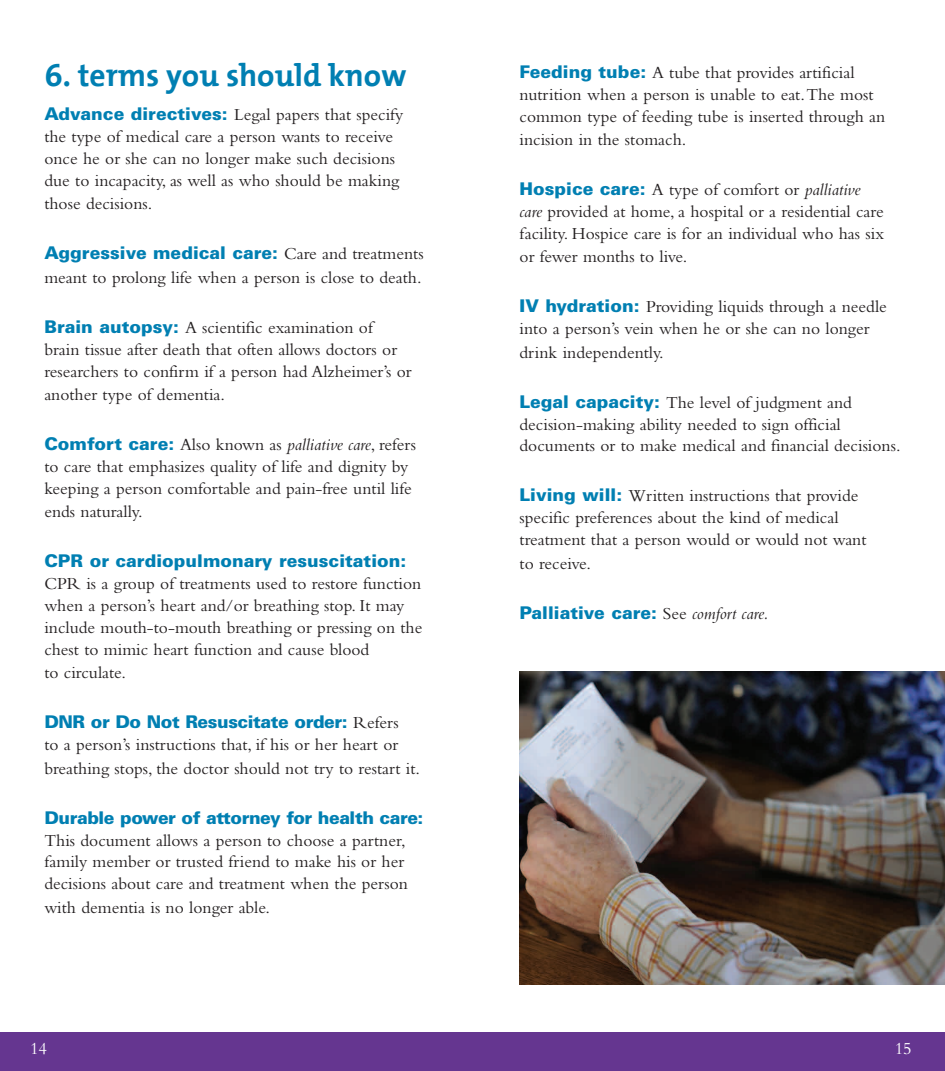
<style>
.page{position:relative;width:945px;height:1071px;background:#fff}
.page>*{position:absolute;margin:0;border:0;box-sizing:border-box;transform-origin:0 0}
.t1{font:31.5px "alzheimer'sassociation";color:#007fb2}
.t2{font:17.5px/21.9px "Bembo Std";color:#231f20}
.t3{font:900 17.5px "Univers LT Std";color:#007fb2}
.t4{font:900 17.5px "Univers LT Std";letter-spacing:-.025em;color:#007fb2}
.t5{font:17.5px "Bembo";color:#fff}
.s1{font-family:"Univers LT Std";font-weight:900;color:#007fb2}
.s2{font-family:"Bembo Std";font-weight:400;color:#231f20}
.s3{font-style:italic}
.s4{font-family:"Bembo Std";font-weight:400;font-style:italic;color:#231f20}
</style>
<div class="page">
<img style="left:520px;top:672px;width:425px;height:312px">
<div style="left:0;top:1033px;width:945px;height:38px;background:#653690"></div>
<h1 class="t1" style="left:44px;top:49px;width:364px">6. terms you should know</h1>
<p class="t2" style="left:44px;top:103px;width:360px"><span class="s1">Advance directives:</span> Legal papers that specify the type of medical care a person wants to receive once he or she can no longer make such decisions due to incapacity, as well as who should be making</p>
<p class="t2" style="left:44px;top:193px;width:109px">those decisions.</p>
<p class="t3" style="left:44px;top:242px;width:381px">Aggressive medical care: <span class="s2">Care and treatments</span></p>
<p class="t2" style="left:44px;top:266px;width:379px">meant to prolong life when a person is close to death.</p>
<p class="t2" style="left:44px;top:316px;width:369px"><span class="s1">Brain autopsy:</span> A scientific examination of brain tissue after death that often allows doctors or researchers to confirm if a person had Alzheimer’s or</p>
<p class="t2" style="left:44px;top:383px;width:182px">another type of dementia.</p>
<p class="t2" style="left:44px;top:433px;width:373px"><span class="s1">Comfort care:</span> Also known as <span class="s3">palliative care</span>, refers to care that emphasizes quality of life and dignity by keeping a person comfortable and pain-free until life</p>
<p class="t2" style="left:44px;top:501px;width:100px">ends naturally.</p>
<p class="t3" style="left:44px;top:550px;width:364px">CPR or cardiopulmonary resuscitation:</p>
<p class="t2" style="left:44px;top:572px;width:380px">CPR is a group of treatments used to restore function when a person’s heart and/or breathing stop. It may include mouth-to-mouth breathing or pressing on the chest to mimic heart function and cause blood</p>
<p class="t2" style="left:44px;top:662px;width:83px">to circulate.</p>
<p class="t4" style="left:44px;top:711px;width:356px">DNR or Do Not Resuscitate order: <span class="s2">Refers</span></p>
<p class="t2" style="left:44px;top:733px;width:377px;line-height:23.6px">to a person’s instructions that, if his or her heart or breathing stops, the doctor should not try to restart it.</p>
<p class="t4" style="left:44px;top:806px;width:381px">Durable power of attorney for health care:</p>
<p class="t2" style="left:44px;top:829px;width:365px">This document allows a person to choose a partner, family member or trusted friend to make his or her decisions about care and treatment when the person</p>
<p class="t2" style="left:44px;top:896px;width:227px">with dementia is no longer able.</p>
<p class="t2" style="left:520px;top:61px;width:367px"><span class="s1">Feeding tube:</span> A tube that provides artificial nutrition when a person is unable to eat. The most common type of feeding tube is inserted through an</p>
<p class="t2" style="left:520px;top:128px;width:168px">incision in the stomach.</p>
<p class="t2" style="left:520px;top:178px;width:366px"><span class="s1">Hospice care:</span> A type of comfort or <span class="s3">palliative care</span> provided at home, a hospital or a residential care facility. Hospice care is for an individual who has six</p>
<p class="t2" style="left:520px;top:246px;width:169px">or fewer months to live.</p>
<p class="t2" style="left:520px;top:296px;width:369px"><span class="s1">IV hydration:</span> Providing liquids through a needle into a person’s vein when he or she can no longer</p>
<p class="t2" style="left:520px;top:341px;width:146px">drink independently.</p>
<p class="t2" style="left:520px;top:391px;width:383px"><span class="s1">Legal capacity:</span> The level of judgment and decision-making ability needed to sign official documents or to make medical and financial decisions.</p>
<p class="t2" style="left:520px;top:485px;width:348px"><span class="s1">Living will:</span> Written instructions that provide specific preferences about the kind of medical treatment that a person would or would not want</p>
<p class="t2" style="left:520px;top:552px;width:73px">to receive.</p>
<p class="t3" style="left:520px;top:601px;width:251px">Palliative care: <span class="s2">See</span> <span class="s4">comfort care.</span></p>
<p class="t5" style="left:30px;top:1038px;width:19px">14</p>
<p class="t5" style="left:895px;top:1038px;width:19px">15</p>
</div>
